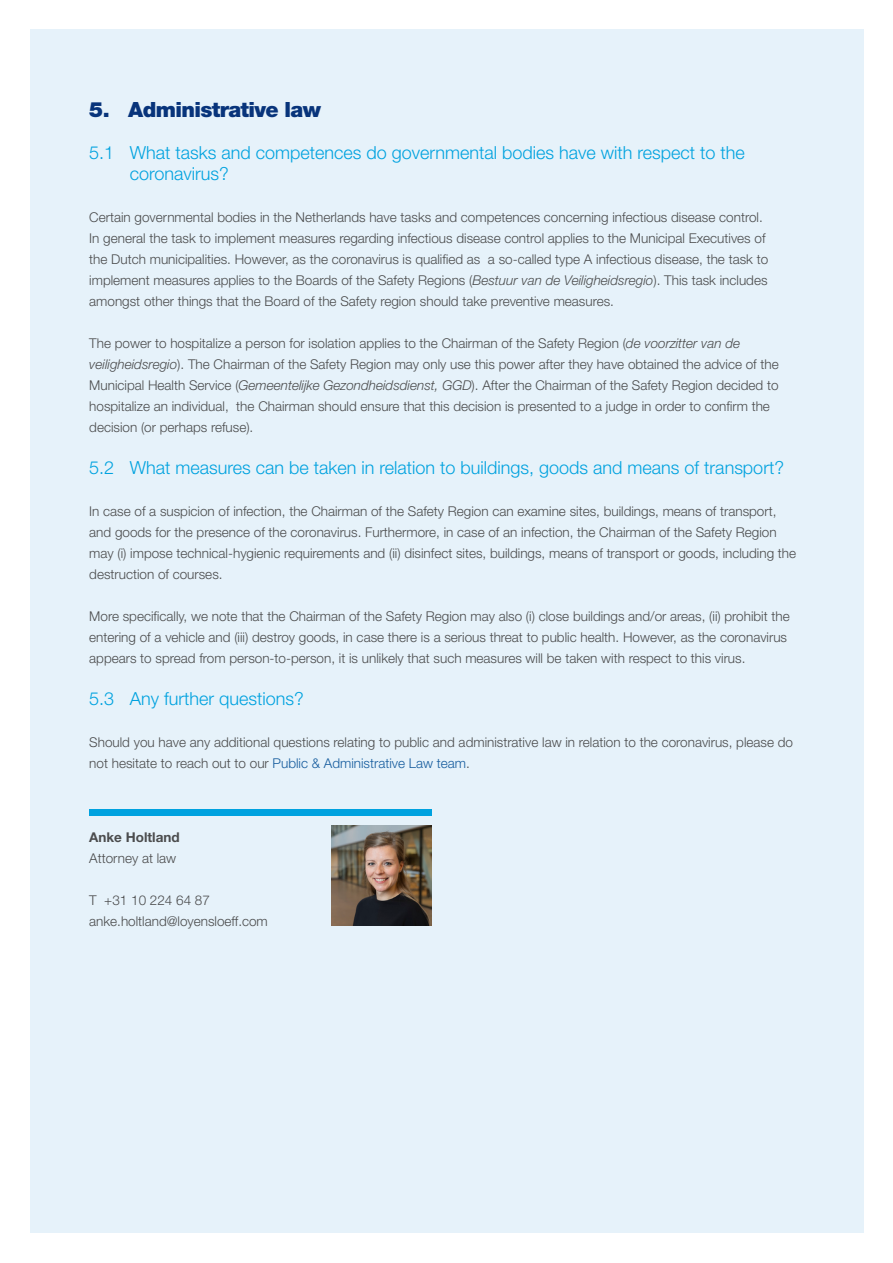
<style>
.page{position:relative;width:893px;height:1263px;background:#fff}
.page>*{position:absolute;margin:0;border:0;box-sizing:border-box;transform-origin:0 0}
.Subkop_donkerblauw_1{font:900 21px "Helvetica Neue LT Pro";letter-spacing:-.03em;color:#08347b}
.Kopje_12_pt{font:300 18px/21px "Helvetica Neue LT Pro";color:#00a2df}
.Body{font:300 13.5px/21px "Helvetica Neue LT Pro";color:#4b4c4d}
.Body-2{font:700 13.5px "Helvetica Neue LT Pro";color:#4b4c4d}
.s1{font-style:italic}
.s2{color:#175d9e}
</style>
<div class="page">
<div style="left:30px;top:30px;width:833px;height:1203px;background:#e6f2fa"></div>
<div style="left:89px;top:810px;width:343px;height:6px;background:#00a2df"></div>
<img style="left:331px;top:825px;width:100px;height:100px">
<p class="Subkop_donkerblauw_1" style="left:89px;top:97px;width:233px">5. Administrative law</p>
<p class="Kopje_12_pt" style="left:130px;top:142px;width:617px;text-indent:-41px">5.1 What tasks and competences do governmental bodies have with respect to the coronavirus?</p>
<p class="Body" style="left:89px;top:206px;width:680px">Certain governmental bodies in the Netherlands have tasks and competences concerning infectious disease control.<br>In general the task to implement measures regarding infectious disease control applies to the Municipal Executives of the Dutch municipalities. However, as the coronavirus is qualified as a so-called type A infectious disease, the task to implement measures applies to the Boards of the Safety Regions (<span class="s1">Bestuur van de Veiligheidsregio</span>). This task includes amongst other things that the Board of the Safety region should take preventive measures.</p>
<p class="Body" style="left:89px;top:332px;width:691px">The power to hospitalize a person for isolation applies to the Chairman of the Safety Region (<span class="s1">de voorzitter van de veiligheidsregio</span>). The Chairman of the Safety Region may only use this power after they have obtained the advice of the Municipal Health Service (<span class="s1">Gemeentelijke Gezondheidsdienst, GGD</span>). After the Chairman of the Safety Region decided to hospitalize an individual, the Chairman should ensure that this decision is presented to a judge in order to confirm the decision (or perhaps refuse).</p>
<p class="Kopje_12_pt" style="left:89px;top:457px;width:696px">5.2 What measures can be taken in relation to buildings, goods and means of transport?</p>
<p class="Body" style="left:89px;top:500px;width:708px">In case of a suspicion of infection, the Chairman of the Safety Region can examine sites, buildings, means of transport, and goods for the presence of the coronavirus. Furthermore, in case of an infection, the Chairman of the Safety Region may (i) impose technical-hygienic requirements and (ii) disinfect sites, buildings, means of transport or goods, including the destruction of courses.</p>
<p class="Body" style="left:89px;top:605px;width:702px">More specifically, we note that the Chairman of the Safety Region may also (i) close buildings and/or areas, (ii) prohibit the entering of a vehicle and (iii) destroy goods, in case there is a serious threat to public health. However, as the coronavirus appears to spread from person-to-person, it is unlikely that such measures will be taken with respect to this virus.</p>
<p class="Kopje_12_pt" style="left:89px;top:688px;width:216px">5.3 Any further questions?</p>
<p class="Body" style="left:89px;top:731px;width:705px">Should you have any additional questions relating to public and administrative law in relation to the coronavirus, please do not hesitate to reach out to our <span class="s2">Public &amp; Administrative Law team</span>.</p>
<p class="Body-2" style="left:89px;top:829px;width:92px">Anke Holtland</p>
<p class="Body" style="left:89px;top:848px;width:89px">Attorney at law</p>
<p class="Body" style="left:89px;top:890px;width:122px">T +31 10 224 64 87</p>
<p class="Body" style="left:89px;top:911px;width:180px">anke.holtland@loyensloeff.com</p>
</div>
